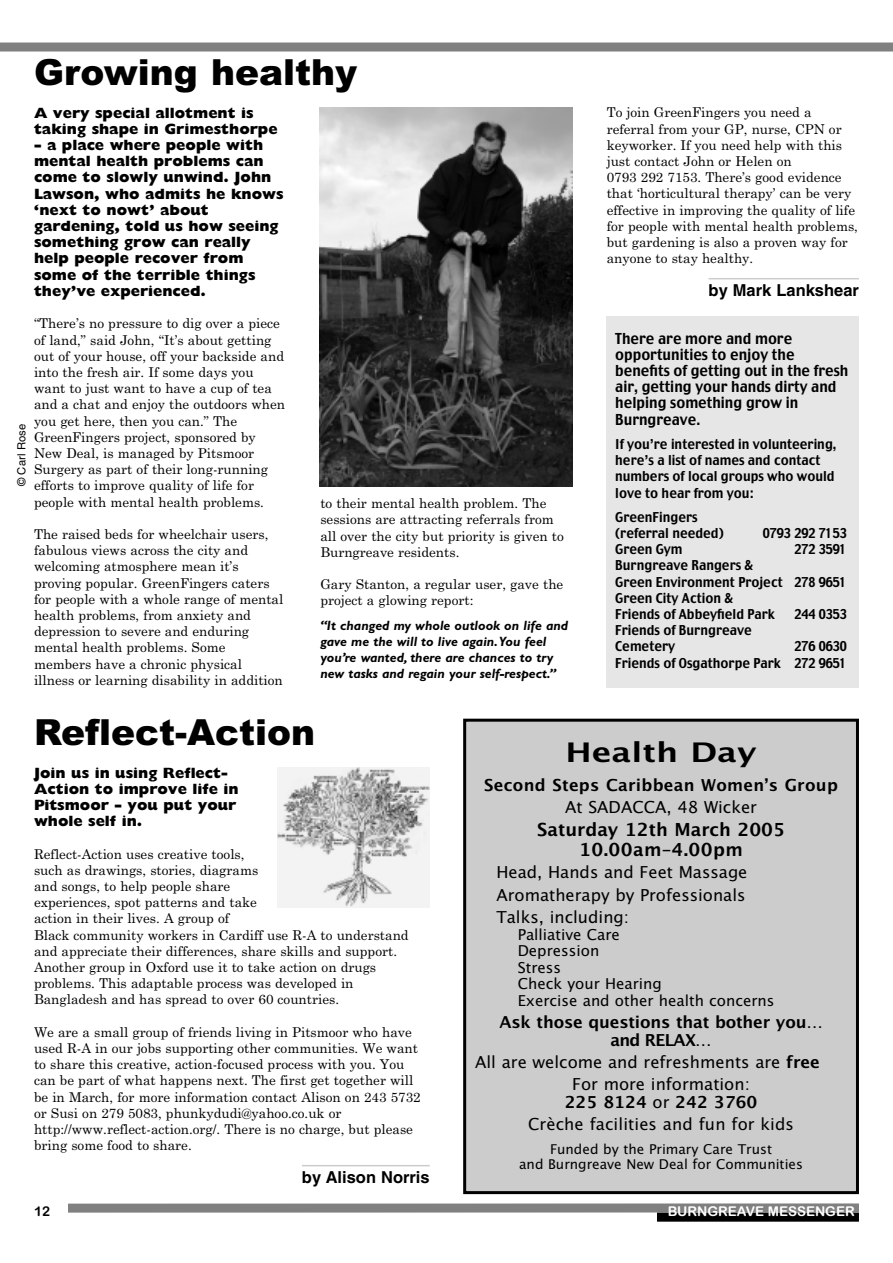
<style>
.page{position:relative;width:893px;height:1263px;background:#fff}
.page>*{position:absolute;margin:0;border:0;box-sizing:border-box;transform-origin:0 0}
.t1{font:900 36px "Arial";color:#000}
.t2{font:700 27px "Lucida Grande";color:#000;scale:1.25 1}
.t3{font:700 18px/19.5px "Lucida Grande";color:#000;text-align:center}
.t4{font:16.5px/22.2px "Lucida Grande";color:#000;text-align:justify}
.t5{font:700 16.5px/18px "Lucida Grande";letter-spacing:-.01em;color:#000;text-align:center}
.t6{font:700 16.5px "Lucida Grande";letter-spacing:.015em;color:#000}
.t7{font:700 16.5px "Helvetica";color:#000}
.t8{font:800 15px/16.2px "Gill Sans";color:#000}
.t9{font:15px/16.2px "Charcoal";color:#000;scale:.9 1}
.t10{font:15px/16.5px "Lucida Grande";color:#000}
.t11{font:13.5px/16.2px "Century Schoolbook";color:#000}
.t12{font:13.5px/16.2px "Charcoal";color:#000;scale:.9 1}
.t13{font:italic 700 13.5px/16.2px "Gill Sans";color:#000}
.t14{font:13.5px/15px "Lucida Grande";color:#000;text-align:center}
.t15{font:13.5px "Arial Rounded MT Bold";color:#fff}
.t16{font:13.5px "Arial Rounded MT Bold";color:#000}
.t17{font:11.25px "Helvetica";color:#000}
.s1{font-weight:700}
</style>
<div class="page">
<hr style="left:709px;top:278px;width:150px;height:1px;background:#ccc">
<div style="left:68px;top:1203px;width:791px;height:9px;background:#808080"></div>
<div style="left:657px;top:1213px;width:202px;height:9px;background:#000"></div>
<div style="left:0;top:43px;width:893px;height:9px;background:#808080"></div>
<hr style="left:302px;top:1165px;width:128px;height:1px;background:#ccc">
<img style="left:319px;top:107px;width:253px;height:379px">
<div style="left:606px;top:316px;width:253px;height:372px;background:#e6e6e6"></div>
<div style="left:465px;top:720px;width:392px;height:472px;background:#ccc"></div>
<div style="left:463px;top:719px;width:396px;height:475px;border:3px solid #000"></div>
<img style="left:277px;top:768px;width:153px;height:140px">
<p class="t17" style="left:17px;top:486px;width:64px;rotate:-90deg">© Carl Rose</p>
<h1 class="t1" style="left:34px;top:52px;width:325px">Growing healthy</h1>
<p class="t8" style="left:34px;top:104px;width:245px">A very special allotment is taking shape in Grimesthorpe</p>
<p class="t8" style="left:34px;top:137px;width:251px">– a place where people with mental health problems can come to slowly unwind. John<br>Lawson, who admits he knows ‘next to nowt’ about gardening, told us how seeing something grow can really help people recover from some of the terrible things they’ve experienced.</p>
<p class="t11" style="left:34px;top:316px;width:253px">“There’s no pressure to dig over a piece of land,” said John, “It’s about getting out of your house, off your backside and into the fresh air. If some days you want to just want to have a cup of tea and a chat and enjoy the outdoors when you get here, then you can.” The GreenFingers project, sponsored by New Deal, is managed by Pitsmoor Surgery as part of their long-running efforts to improve quality of life for people with mental health problems.</p>
<p class="t11" style="left:34px;top:526px;width:251px">The raised beds for wheelchair users, fabulous views across the city and welcoming atmosphere mean it’s proving popular. GreenFingers caters for people with a whole range of mental health problems, from anxiety and depression to severe and enduring mental health problems. Some members have a chronic physical illness or learning disability in addition</p>
<p class="t11" style="left:320px;top:495px;width:245px">to their mental health problem. The sessions are attracting referrals from all over the city but priority is given to Burngreave residents.</p>
<p class="t11" style="left:320px;top:576px;width:244px">Gary Stanton, a regular user, gave the project a glowing report:</p>
<p class="t13" style="left:320px;top:618px;width:249px">“It changed my whole outlook on life and gave me the will to live again.You feel you’re wanted, there are chances to try new tasks and regain your self-respect.”</p>
<p class="t11" style="left:607px;top:105px;width:253px">To join GreenFingers you need a referral from your GP, nurse, CPN or keyworker. If you need help with this just contact John or Helen on<br>0793 292 7153. There’s good evidence that ‘horticultural therapy’ can be very effective in improving the quality of life for people with mental health problems, but gardening is also a proven way for anyone to stay healthy.</p>
<p class="t7" style="left:709px;top:284px;width:152px">by Mark Lankshear</p>
<p class="t9" style="left:615px;top:330px;width:260px">There are more and more opportunities to enjoy the benefits of getting out in the fresh air, getting your hands dirty and helping something grow in<br>Burngreave.</p>
<p class="t12" style="left:615px;top:436px;width:247px">If you’re interested in volunteering, here’s a list of names and contact numbers of local groups who would love to hear from you:</p>
<p class="t12" style="left:615px;top:509px;width:122px">GreenFingers (referral needed)</p>
<p class="t12" style="left:763px;top:525px;width:95px">0793 292 7153</p>
<p class="t12" style="left:615px;top:541px;width:76px">Green Gym</p>
<p class="t12" style="left:794px;top:541px;width:60px">272 3591</p>
<p class="t12" style="left:615px;top:558px;width:259px">Burngreave Rangers &amp;<br>Green Environment Project 278 9651<br>Green City Action &amp;<br>Friends of Abbeyfield Park</p>
<p class="t12" style="left:794px;top:606px;width:60px">244 0353</p>
<p class="t12" style="left:615px;top:622px;width:153px">Friends of Burngreave<br>Cemetery</p>
<p class="t12" style="left:615px;top:639px;width:259px;text-align:right">276 0630<br>Friends of Osgathorpe Park 272 9651</p>
<h1 class="t1" style="left:34px;top:712px;width:283px">Reflect-Action</h1>
<p class="t8" style="left:34px;top:764px;width:206px">Join us in using Reflect-<br>Action to improve life in<br>Pitsmoor – you put your whole self in.</p>
<p class="t11" style="left:34px;top:846px;width:376px">Reflect-Action uses creative tools,<br>such as drawings, stories, diagrams<br>and songs, to help people share<br>experiences, spot patterns and take<br>action in their lives. A group of<br>Black community workers in Cardiff use R-A to understand and appreciate their differences, share skills and support.<br>Another group in Oxford use it to take action on drugs problems. This adaptable process was developed in Bangladesh and has spread to over 60 countries.</p>
<p class="t11" style="left:34px;top:1024px;width:388px">We are a small group of friends living in Pitsmoor who have used R-A in our jobs supporting other communities. We want to share this creative, action-focused process with you. You can be part of what happens next. The first get together will be in March, for more information contact Alison on 243 5732 or Susi on 279 5083, phunkydudi@yahoo.co.uk or http://www.reflect-action.org/. There is no charge, but please bring some food to share.</p>
<p class="t7" style="left:302px;top:1170px;width:129px">by Alison Norris</p>
<h2 class="t2" style="left:565px;top:737px;width:155px">Health Day</h2>
<p class="t6" style="left:484px;top:775px;width:355px">Second Steps Caribbean Women’s Group</p>
<p class="t4" style="left:565px;top:796px;width:193px">At SADACCA, 48 Wicker</p>
<h3 class="t3" style="left:537px;top:820px;width:249px">Saturday 12th March 2005<br>10.00am–4.00pm</h3>
<p class="t4" style="left:496px;top:861px;width:253px">Head, Hands and Feet Massage Aromatherapy by Professionals Talks, including:</p>
<p class="t10" style="left:518px;top:926px;width:258px">Palliative Care<br>Depression<br>Stress<br>Check your Hearing<br>Exercise and other health concerns</p>
<p class="t5" style="left:499px;top:1013px;width:325px">Ask those questions that bother you… and RELAX…</p>
<p class="t4" style="left:572px;top:1051px;width:249px;text-indent:-97px">All are welcome and refreshments are <span class="s1">free<br></span>For more information:</p>
<p class="t4" style="left:528px;top:1091px;width:267px;text-align:center"><span class="s1">225 8124</span> or <span class="s1">242 3760<br></span>Crèche facilities and fun for kids</p>
<p class="t14" style="left:519px;top:1142px;width:285px">Funded by the Primary Care Trust<br>and Burngreave New Deal for Communities</p>
<p class="t16" style="left:34px;top:1203px;width:18px">12</p>
<p class="t15" style="left:668px;top:1203px;width:188px">BURNGREAVE MESSENGER</p>
</div>
